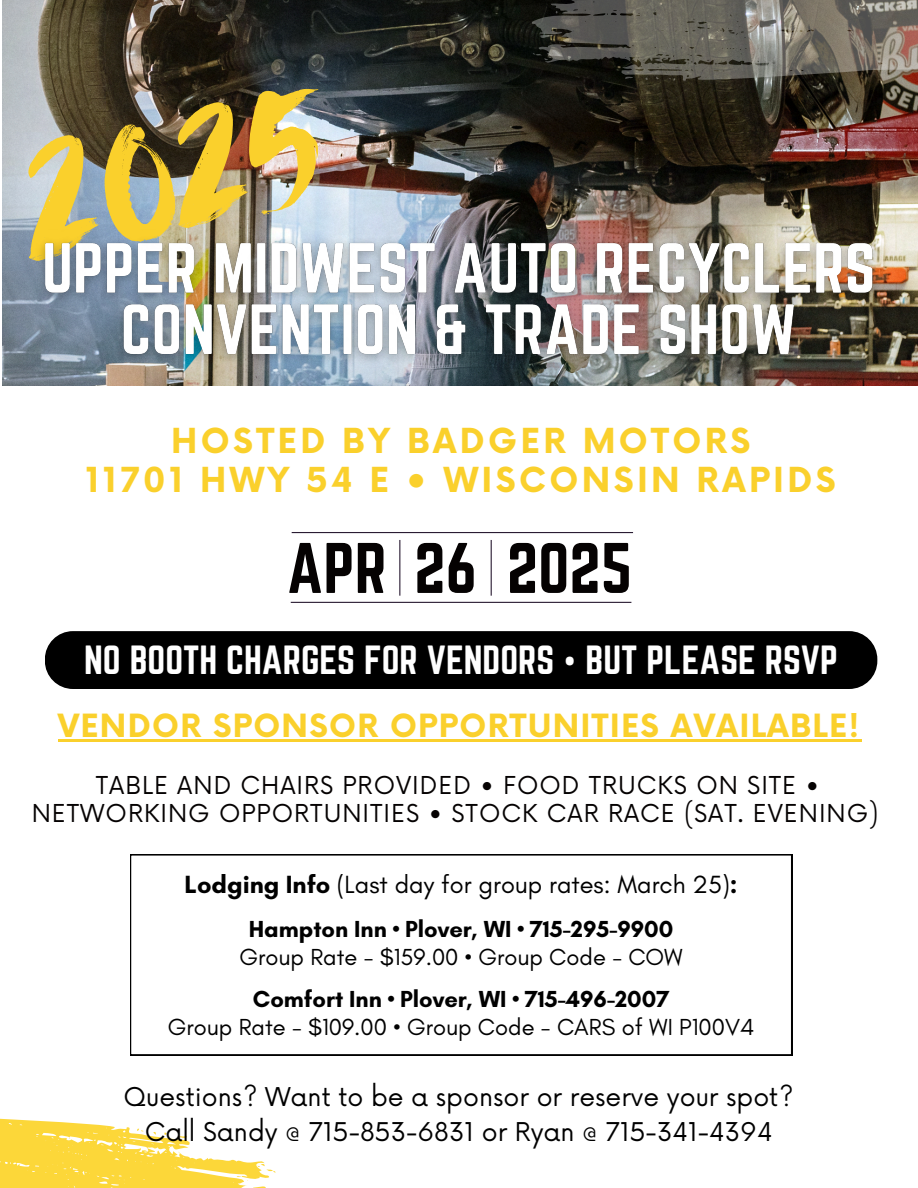
<style>
.page{position:relative;width:918px;height:1188px;background:#fff}
.page>*{position:absolute;margin:0;border:0;box-sizing:border-box;transform-origin:0 0}
.t1{font:219.6px "Avallon";color:#fad02c}
.t2{font:62.55px "Norwester";color:#050202}
.t3{font:35.7px "Norwester";color:#fff}
.t4{font:700 33.6px/39.3px "Now";letter-spacing:.1em;color:#fad02c;text-align:center}
.t5{font:700 31.2px "Now";letter-spacing:.04em;color:#fad02c}
.t6{font:25.35px "Glacial Indifference";color:#000}
.t7{font:25.2px/35px "Now";color:#000;text-align:center}
.t8{font:24px/28px "Now";letter-spacing:.04em;color:#050202;text-align:center}
.t9{font:23.7px "Glacial Indifference";color:#000}
.t10{font:700 23.7px "Glacial Indifference";color:#000}
.s1{font-family:"Noto Sans"}
.s2{font-weight:700}
</style>
<div class="page">
<img style="left:2px;top:1px;width:916px;height:385px">
<svg style="left:528px;top:0;width:390px;height:132px;background:#4f483f"></svg>
<svg style="left:540px;top:34px;width:13px;height:8px"></svg>
<svg style="left:625px;top:76px;width:8px;height:4px"></svg>
<svg style="left:656px;top:77px;width:3px;height:4px"></svg>
<svg style="left:644px;top:77px;width:4px;height:4px"></svg>
<svg style="left:555px;top:11px;width:4px;height:3px"></svg>
<svg style="left:668px;top:78px;width:8px;height:3px"></svg>
<svg style="left:533px;top:53px;width:19px;height:8px"></svg>
<svg style="left:0;top:1055px;width:282px;height:133px"></svg>
<svg style="left:179px;top:1134px;width:8px;height:5px"></svg>
<svg style="left:153px;top:1130px;width:4px;height:5px"></svg>
<svg style="left:164px;top:1132px;width:4px;height:3px"></svg>
<svg style="left:137px;top:1128px;width:7px;height:4px"></svg>
<svg style="left:237px;top:1163px;width:39px;height:25px"></svg>
<hr style="left:292px;top:532px;width:341px;height:1px;background:#2a1c33">
<hr style="left:291px;top:602px;width:340px;height:1px;background:#2a1c33">
<hr style="left:399px;top:540px;width:1px;height:56px;background:#2a1c33">
<hr style="left:491px;top:540px;width:1px;height:56px;background:#2a1c33">
<div style="left:45px;top:631px;width:832px;height:58px;background:#000;border-radius:28px"></div>
<hr style="left:58px;top:739px;width:804px;height:3px;background:#fad02c">
<img style="left:28px;top:229px;width:863px;height:144px">
<svg style="left:130px;top:854px;width:662px;height:201px"></svg>
<h6 class="t1" style="left:-1px;top:68px;width:304px;rotate:-12deg">2025</h6>
<p class="t4" style="left:86px;top:423px;width:751px">HOSTED BY BADGER MOTORS<br>11701 HWY 54 E • WISCONSIN RAPIDS</p>
<h1 class="t2" style="left:287px;top:530px;width:192px">APR 26</h1>
<h4 class="t2" style="left:507px;top:530px;width:127px">2025</h4>
<h2 class="t3" style="left:84px;top:638px;width:755px">NO BOOTH CHARGES FOR VENDORS <span class="s1">•</span> BUT PLEASE RSVP</h2>
<h5 class="t5" style="left:58px;top:709px;width:803px">VENDOR SPONSOR OPPORTUNITIES AVAILABLE!</h5>
<h3 class="t8" style="left:32px;top:773px;width:848px">TABLE AND CHAIRS PROVIDED • FOOD TRUCKS ON SITE •<br>NETWORKING OPPORTUNITIES • STOCK CAR RACE (SAT. EVENING)</h3>
<p class="t6" style="left:185px;top:869px;width:554px"><span class="s2">Lodging Info</span> (Last day for group rates: March 25)<span class="s2">:</span></p>
<p class="t10" style="left:249px;top:915px;width:426px">Hampton Inn • Plover, WI • 715-295-9900</p>
<p class="t9" style="left:239px;top:943px;width:445px">Group Rate - $159.00 • Group Code - COW</p>
<p class="t10" style="left:253px;top:984px;width:418px">Comfort Inn • Plover, WI • 715-496-2007</p>
<p class="t9" style="left:168px;top:1012px;width:588px">Group Rate - $109.00 • Group Code - CARS of WI P100V4</p>
<p class="t7" style="left:124px;top:1081px;width:671px">Questions? Want to be a sponsor or reserve your spot?<br>Call Sandy @ 715-853-6831 or Ryan @ 715-341-4394</p>
</div>
